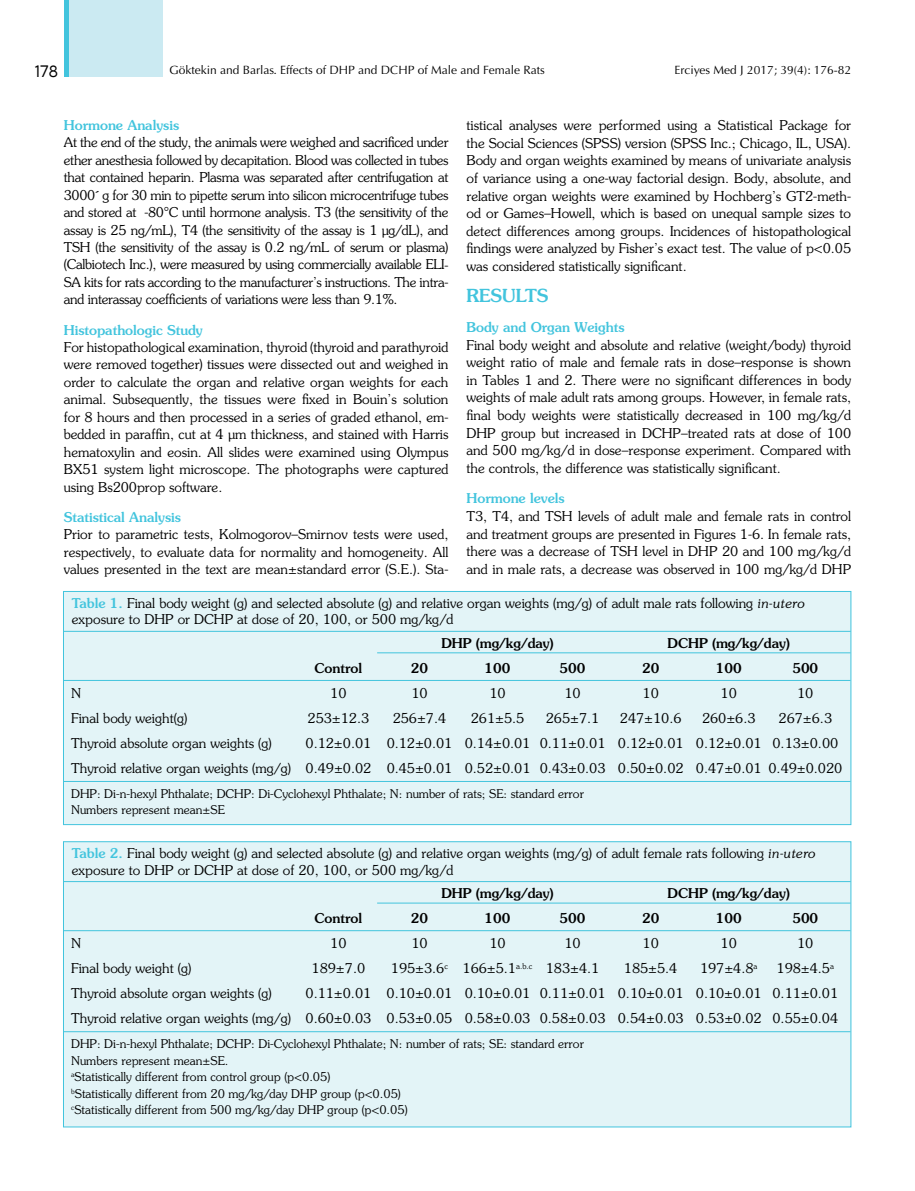
<style>
.page{position:relative;width:915px;height:1191px;background:#fff}
.page>*{position:absolute;margin:0;border:0;box-sizing:border-box;transform-origin:0 0}
.t1{font:500 18px "Souvenir Std";color:#42c4dd}
.t2{font:16.5px "Centrale Sans";color:#000}
.t3{font:300 13.5px/17.4px "Souvenir Std";color:#000;text-align:justify}
.t4{font:500 13.5px "Souvenir Std";color:#000}
.t5{font:500 13.5px "Souvenir Std";color:#42c4dd}
.t6{font:300 12px/16.5px "Souvenir Std";color:#000}
.t7{font:12px "Optima Normal Tr";color:#000}
.s1{font-weight:500;color:#42c4dd}
.s2{font-style:italic}
</style>
<div class="page">
<div style="left:63px;top:591px;width:787px;height:234px;background:#e3f4f7;border:1px solid #42c4dd"></div>
<hr style="left:377px;top:652px;width:473px;height:1px;background:#42c4dd">
<hr style="left:63px;top:680px;width:787px;height:1px;background:#42c4dd">
<hr style="left:63px;top:781px;width:787px;height:1px;background:#42c4dd">
<hr style="left:63px;top:631px;width:787px;height:1px;background:#42c4dd">
<div style="left:63px;top:841px;width:787px;height:286px;background:#e3f4f7;border:1px solid #42c4dd"></div>
<hr style="left:377px;top:902px;width:473px;height:1px;background:#42c4dd">
<hr style="left:63px;top:930px;width:787px;height:1px;background:#42c4dd">
<hr style="left:63px;top:1031px;width:787px;height:1px;background:#42c4dd">
<hr style="left:63px;top:881px;width:787px;height:1px;background:#42c4dd">
<div style="left:64px;top:0;width:98px;height:77px;background:#cbeaf2"></div>
<hr style="left:64px;top:0;width:4px;height:77px;background:#42c4dd">
<p class="t2" style="left:35px;top:62px;width:25px">178</p>
<p class="t7" style="left:169px;top:62px;width:377px">Göktekin and Barlas. Effects of DHP and DCHP of Male and Female Rats</p>
<p class="t7" style="left:674px;top:62px;width:178px">Erciyes Med J 2017; 39(4): 176-82</p>
<p class="t3" style="left:466px;top:116px;width:386px">tistical analyses were performed using a Statistical Package for the Social Sciences (SPSS) version (SPSS Inc.; Chicago, IL, USA).<br>Body and organ weights examined by means of univariate analysis of variance using a one-way factorial design. Body, absolute, and relative organ weights were examined by Hochberg’s GT2-meth&shy;od or Games–Howell, which is based on unequal sample sizes to detect differences among groups. Incidences of histopathological findings were analyzed by Fisher’s exact test. The value of p&lt;0.05 was considered statistically significant.</p>
<h1 class="t1" style="left:466px;top:284px;width:83px">RESULTS</h1>
<p class="t5" style="left:466px;top:319px;width:159px">Body and Organ Weights</p>
<p class="t3" style="left:466px;top:336px;width:386px">Final body weight and absolute and relative (weight/body) thyroid weight ratio of male and female rats in dose–response is shown in Tables 1 and 2. There were no significant differences in body weights of male adult rats among groups. However, in female rats, final body weights were statistically decreased in 100 mg/kg/d DHP group but increased in DCHP–treated rats at dose of 100 and 500 mg/kg/d in dose–response experiment. Compared with the controls, the difference was statistically significant.</p>
<p class="t5" style="left:466px;top:490px;width:100px">Hormone levels</p>
<p class="t3" style="left:466px;top:507px;width:386px">T3, T4, and TSH levels of adult male and female rats in control and treatment groups are presented in Figures 1-6. In female rats, there was a decrease of TSH level in DHP 20 and 100 mg/kg/d and in male rats, a decrease was observed in 100 mg/kg/d DHP</p>
<p class="t3" style="left:72px;top:595px;width:734px;line-height:16.2px"><span class="s1">Table 1.</span> Final body weight (g) and selected absolute (g) and relative organ weights (mg/g) of adult male rats following <span class="s2">in-utero </span>exposure to DHP or DCHP at dose of 20, 100, or 500 mg/kg/d</p>
<p class="t4" style="left:441px;top:634px;width:114px">DHP (mg/kg/day)</p>
<p class="t4" style="left:667px;top:634px;width:124px">DCHP (mg/kg/day)</p>
<p class="t4" style="left:314px;top:659px;width:49px">Control</p>
<p class="t4" style="left:410px;top:659px;width:19px">20</p>
<p class="t4" style="left:484px;top:659px;width:27px">100</p>
<p class="t4" style="left:559px;top:659px;width:27px">500</p>
<p class="t4" style="left:641px;top:659px;width:19px">20</p>
<p class="t4" style="left:715px;top:659px;width:27px">100</p>
<p class="t4" style="left:792px;top:659px;width:27px">500</p>
<p class="t3" style="left:71px;top:684px;width:11px">N</p>
<p class="t3" style="left:330px;top:684px;width:18px">10</p>
<p class="t3" style="left:411px;top:684px;width:18px">10</p>
<p class="t3" style="left:489px;top:684px;width:18px">10</p>
<p class="t3" style="left:564px;top:684px;width:18px">10</p>
<p class="t3" style="left:642px;top:684px;width:18px">10</p>
<p class="t3" style="left:720px;top:684px;width:18px">10</p>
<p class="t3" style="left:796px;top:684px;width:18px">10</p>
<p class="t3" style="left:71px;top:709px;width:118px">Final body weight(g)</p>
<p class="t3" style="left:307px;top:709px;width:63px">253±12.3</p>
<p class="t3" style="left:392px;top:709px;width:55px">256±7.4</p>
<p class="t3" style="left:470px;top:709px;width:55px">261±5.5</p>
<p class="t3" style="left:545px;top:709px;width:55px">265±7.1</p>
<p class="t3" style="left:619px;top:709px;width:63px">247±10.6</p>
<p class="t3" style="left:701px;top:709px;width:55px">260±6.3</p>
<p class="t3" style="left:778px;top:709px;width:55px">267±6.3</p>
<p class="t3" style="left:71px;top:734px;width:202px">Thyroid absolute organ weights (g)</p>
<p class="t5" style="left:64px;top:117px;width:117px">Hormone Analysis</p>
<p class="t3" style="left:64px;top:134px;width:386px">At the end of the study, the animals were weighed and sacrificed under ether anesthesia followed by decapitation. Blood was collected in tubes that contained heparin. Plasma was separated after centrifugation at 3000´ g for 30 min to pipette serum into silicon microcentrifuge tubes and stored at -80°C until hormone analysis. T3 (the sensitivity of the assay is 25 ng/mL), T4 (the sensitivity of the assay is 1 μg/dL), and TSH (the sensitivity of the assay is 0.2 ng/mL of serum or plasma) (Calbiotech Inc.), were measured by using commercially available ELI-SA kits for rats according to the manufacturer’s instructions. The intra&shy;and interassay coefficients of variations were less than 9.1%.</p>
<p class="t5" style="left:64px;top:321px;width:140px">Histopathologic Study</p>
<p class="t3" style="left:64px;top:338px;width:386px">For histopathological examination, thyroid (thyroid and parathyroid were removed together) tissues were dissected out and weighed in order to calculate the organ and relative organ weights for each animal. Subsequently, the tissues were fixed in Bouin’s solution for 8 hours and then processed in a series of graded ethanol, em&shy;bedded in paraffin, cut at 4 µm thickness, and stained with Harris hematoxylin and eosin. All slides were examined using Olympus BX51 system light microscope. The photographs were captured using Bs200prop software.</p>
<p class="t5" style="left:64px;top:508px;width:118px">Statistical Analysis</p>
<p class="t3" style="left:64px;top:525px;width:386px">Prior to parametric tests, Kolmogorov–Smirnov tests were used, respectively, to evaluate data for normality and homogeneity. All values presented in the text are mean±standard error (S.E.). Sta-</p>
<p class="t3" style="left:71px;top:730px;width:772px;line-height:25px;text-indent:234px">0.12±0.01 0.12±0.01 0.14±0.01 0.11±0.01 0.12±0.01 0.12±0.01 0.13±0.00<br>Thyroid relative organ weights (mg/g) 0.49±0.02 0.45±0.01 0.52±0.01 0.43±0.03 0.50±0.02 0.47±0.01 0.49±0.020</p>
<p class="t6" style="left:71px;top:785px;width:514px">DHP: Di-n-hexyl Phthalate; DCHP: Di-Cyclohexyl Phthalate; N: number of rats; SE: standard error<br>Numbers represent mean±SE</p>
<p class="t3" style="left:72px;top:845px;width:745px;line-height:16.2px"><span class="s1">Table 2.</span> Final body weight (g) and selected absolute (g) and relative organ weights (mg/g) of adult female rats following <span class="s2">in-utero </span>exposure to DHP or DCHP at dose of 20, 100, or 500 mg/kg/d</p>
<p class="t4" style="left:441px;top:885px;width:114px">DHP (mg/kg/day)</p>
<p class="t4" style="left:667px;top:885px;width:124px">DCHP (mg/kg/day)</p>
<p class="t4" style="left:314px;top:910px;width:49px">Control</p>
<p class="t4" style="left:410px;top:910px;width:19px">20</p>
<p class="t4" style="left:484px;top:910px;width:27px">100</p>
<p class="t4" style="left:559px;top:910px;width:27px">500</p>
<p class="t4" style="left:641px;top:910px;width:19px">20</p>
<p class="t4" style="left:715px;top:910px;width:27px">100</p>
<p class="t4" style="left:792px;top:910px;width:27px">500</p>
<p class="t3" style="left:71px;top:934px;width:11px">N</p>
<p class="t3" style="left:330px;top:934px;width:18px">10</p>
<p class="t3" style="left:411px;top:934px;width:18px">10</p>
<p class="t3" style="left:489px;top:934px;width:18px">10</p>
<p class="t3" style="left:564px;top:934px;width:18px">10</p>
<p class="t3" style="left:642px;top:934px;width:18px">10</p>
<p class="t3" style="left:720px;top:934px;width:18px">10</p>
<p class="t3" style="left:796px;top:934px;width:18px">10</p>
<p class="t3" style="left:71px;top:959px;width:122px">Final body weight (g)</p>
<p class="t3" style="left:311px;top:959px;width:55px">189±7.0</p>
<p class="t3" style="left:391px;top:959px;width:210px">195±3.6<sup>c</sup> 166±5.1<sup>a.b.c</sup> 183±4.1</p>
<p class="t3" style="left:623px;top:959px;width:55px">185±5.4</p>
<p class="t3" style="left:699px;top:959px;width:59px">197±4.8<sup>a</sup></p>
<p class="t3" style="left:776px;top:959px;width:59px">198±4.5<sup>a</sup></p>
<p class="t3" style="left:71px;top:984px;width:202px">Thyroid absolute organ weights (g)</p>
<p class="t3" style="left:71px;top:980px;width:768px;line-height:25px;text-align:right">0.11±0.01 0.10±0.01 0.10±0.01 0.11±0.01 0.10±0.01 0.10±0.01 0.11±0.01<br>Thyroid relative organ weights (mg/g) 0.60±0.03 0.53±0.05 0.58±0.03 0.58±0.03 0.54±0.03 0.53±0.02 0.55±0.04</p>
<p class="t6" style="left:71px;top:1035px;width:514px">DHP: Di-n-hexyl Phthalate; DCHP: Di-Cyclohexyl Phthalate; N: number of rats; SE: standard error Numbers represent mean±SE.<br><sup>a</sup>Statistically different from control group (p&lt;0.05)<br><sup>b</sup>Statistically different from 20 mg/kg/day DHP group (p&lt;0.05)<br><sup>c</sup>Statistically different from 500 mg/kg/day DHP group (p&lt;0.05)</p>
</div>
